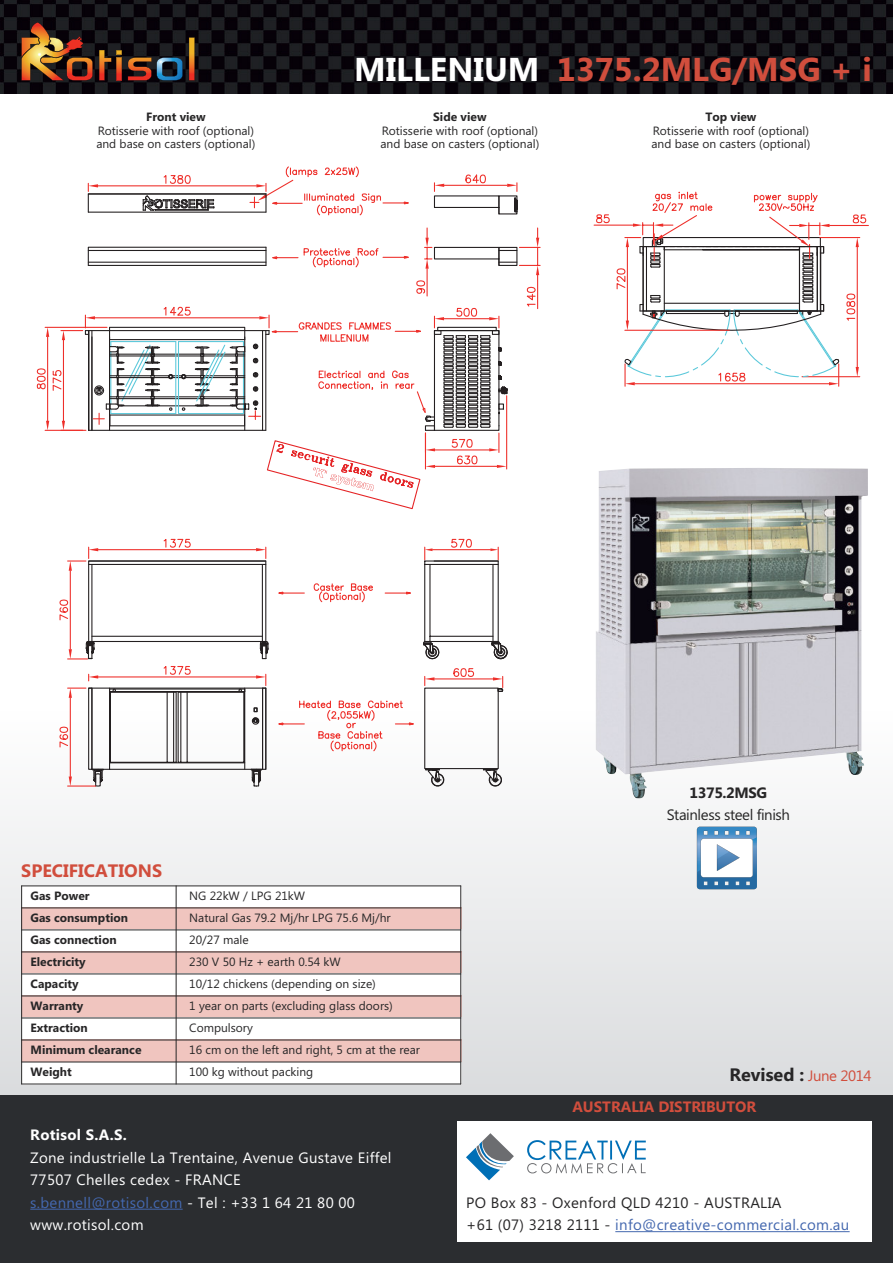
<style>
.page{position:relative;width:893px;height:1263px;background:#fff}
.page>*{position:absolute;margin:0;border:0;box-sizing:border-box;transform-origin:0 0}
.t1{font:700 33px "Microsoft Tai Le";color:#d14e3d}
.t2{font:700 18px "Microsoft Tai Le";color:#272627}
.t3{font:700 18px "Microsoft Tai Le";color:#d14e3d}
.t4{font:15px/22.5px "Microsoft Tai Le";letter-spacing:.02em;color:#fff}
.t5{font:15px/22.5px "Microsoft Tai Le";letter-spacing:.02em;color:#272627}
.t6{font:15px "Microsoft Tai Le";letter-spacing:-.025em;color:#272627}
.t7{font:700 15px "Microsoft Tai Le";color:#d14e3d}
.t8{font:700 15px "Microsoft Tai Le";letter-spacing:.02em;color:#fff}
.t9{font:700 15px "Microsoft Tai Le";letter-spacing:-.025em;color:#272627}
.t10{font:12px/13.5px "Microsoft Tai Le";color:#272627}
.t11{font:700 12px "Microsoft Tai Le";color:#272627}
.s1{color:#fff}
.s2{color:#4468af}
.s3{font-weight:400;font-size:15px;color:#d14e3d}
</style>
<div class="page">
<div style="left:0;top:706px;width:893px;height:389px;background:linear-gradient(to bottom,#fff,#dadcde)"></div>
<img style="left:0;top:0;width:893px;height:94px">
<svg style="left:189px;top:37px;width:6px;height:44px"></svg>
<svg style="left:128px;top:57px;width:55px;height:24px"></svg>
<svg style="left:99px;top:50px;width:23px;height:31px"></svg>
<svg style="left:21px;top:22px;width:72px;height:59px;background:#724524"></svg>
<svg style="left:87px;top:166px;width:322px;height:50px"></svg>
<hr style="left:88px;top:193px;width:178px;height:1px;background:#231f20">
<hr style="left:444px;top:185px;width:63px;height:1px;background:#ee2f2a">
<svg style="left:507px;top:182px;width:11px;height:31px"></svg>
<svg style="left:433px;top:174px;width:67px;height:41px"></svg>
<div style="left:498px;top:195px;width:19px;height:19px;border:1px solid #231f20"></div>
<svg style="left:37px;top:228px;width:504px;height:281px"></svg>
<svg style="left:59px;top:538px;width:449px;height:248px"></svg>
<hr style="left:594px;top:225px;width:39px;height:1px;background:#ee2f2a">
<svg style="left:596px;top:214px;width:14px;height:10px"></svg>
<hr style="left:829px;top:225px;width:39px;height:1px;background:#ee2f2a">
<svg style="left:616px;top:191px;width:251px;height:195px"></svg>
<div style="left:0;top:1095px;width:893px;height:168px;background:#2b2d30"></div>
<hr style="left:30px;top:1209px;width:153px;height:1px;background:#4468af">
<div style="left:21px;top:885px;width:155px;height:23px;background:#fff"></div>
<div style="left:176px;top:885px;width:285px;height:23px;background:#fff"></div>
<div style="left:21px;top:908px;width:155px;height:22px;background:#f0c5bf"></div>
<div style="left:176px;top:908px;width:285px;height:22px;background:#f0c5bf"></div>
<div style="left:21px;top:930px;width:155px;height:22px;background:#fff"></div>
<div style="left:176px;top:930px;width:285px;height:22px;background:#fff"></div>
<div style="left:21px;top:952px;width:155px;height:22px;background:#f0c5bf"></div>
<div style="left:176px;top:952px;width:285px;height:22px;background:#f0c5bf"></div>
<div style="left:21px;top:974px;width:155px;height:22px;background:#fff"></div>
<div style="left:176px;top:974px;width:285px;height:22px;background:#fff"></div>
<div style="left:21px;top:996px;width:155px;height:22px;background:#f0c5bf"></div>
<div style="left:176px;top:996px;width:285px;height:22px;background:#f0c5bf"></div>
<div style="left:21px;top:1018px;width:155px;height:22px;background:#fff"></div>
<div style="left:176px;top:1018px;width:285px;height:22px;background:#fff"></div>
<div style="left:21px;top:1040px;width:155px;height:22px;background:#f0c5bf"></div>
<div style="left:176px;top:1040px;width:285px;height:22px;background:#f0c5bf"></div>
<div style="left:21px;top:1062px;width:155px;height:22px;background:#fff"></div>
<div style="left:176px;top:1062px;width:285px;height:22px;background:#fff"></div>
<hr style="left:21px;top:885px;width:1px;height:199px;background:#272627">
<hr style="left:176px;top:885px;width:1px;height:199px;background:#272627">
<hr style="left:460px;top:885px;width:1px;height:199px;background:#272627">
<hr style="left:21px;top:885px;width:440px;height:1px;background:#272627">
<hr style="left:21px;top:907px;width:440px;height:1px;background:#272627">
<hr style="left:21px;top:929px;width:440px;height:1px;background:#272627">
<hr style="left:21px;top:951px;width:440px;height:1px;background:#272627">
<hr style="left:21px;top:973px;width:440px;height:1px;background:#272627">
<hr style="left:21px;top:995px;width:440px;height:1px;background:#272627">
<hr style="left:21px;top:1017px;width:440px;height:1px;background:#272627">
<hr style="left:21px;top:1039px;width:440px;height:1px;background:#272627">
<hr style="left:21px;top:1061px;width:440px;height:1px;background:#272627">
<hr style="left:21px;top:1084px;width:440px;height:1px;background:#272627">
<img style="left:595px;top:468px;width:273px;height:330px">
<svg style="left:697px;top:827px;width:60px;height:62px"></svg>
<div style="left:457px;top:1121px;width:415px;height:121px;background:#fff"></div>
<hr style="left:615px;top:1231px;width:235px;height:1px;background:#4468af">
<svg style="left:466px;top:1133px;width:48px;height:47px"></svg>
<svg style="left:527px;top:1140px;width:119px;height:33px"></svg>
<p class="t11" style="left:146px;top:110px;width:61px">Front view</p>
<p class="t10" style="left:96px;top:124px;width:160px">Rotisserie with roof (optional) and base on casters (optional)</p>
<h1 class="t1" style="left:354px;top:50px;width:519px"><span class="s1">MILLENIUM</span> 1375.2MLG/MSG + i</h1>
<p class="t11" style="left:433px;top:110px;width:55px">Side view</p>
<p class="t10" style="left:380px;top:124px;width:160px">Rotisserie with roof (optional) and base on casters (optional)</p>
<p class="t11" style="left:705px;top:110px;width:53px">Top view</p>
<p class="t10" style="left:651px;top:124px;width:160px">Rotisserie with roof (optional) and base on casters (optional)</p>
<h2 class="t3" style="left:21px;top:860px;width:142px">SPECIFICATIONS</h2>
<p class="t9" style="left:690px;top:783px;width:79px">1375.2MSG</p>
<p class="t6" style="left:667px;top:806px;width:125px">Stainless steel finish</p>
<p class="t11" style="left:31px;top:889px;width:61px">Gas Power</p>
<p class="t10" style="left:189px;top:889px;width:117px">NG 22kW / LPG 21kW</p>
<p class="t11" style="left:31px;top:911px;width:99px">Gas consumption</p>
<p class="t10" style="left:189px;top:911px;width:203px">Natural Gas 79.2 Mj/hr LPG 75.6 Mj/hr</p>
<p class="t11" style="left:31px;top:933px;width:88px">Gas connection</p>
<p class="t10" style="left:189px;top:933px;width:61px">20/27 male</p>
<p class="t11" style="left:31px;top:955px;width:57px">Electricity</p>
<p class="t10" style="left:189px;top:955px;width:153px">230 V 50 Hz + earth 0.54 kW</p>
<p class="t11" style="left:31px;top:977px;width:50px">Capacity</p>
<p class="t10" style="left:189px;top:977px;width:188px">10/12 chickens (depending on size)</p>
<p class="t11" style="left:31px;top:999px;width:54px">Warranty</p>
<p class="t10" style="left:189px;top:999px;width:205px">1 year on parts (excluding glass doors)</p>
<p class="t11" style="left:31px;top:1021px;width:59px">Extraction</p>
<p class="t10" style="left:189px;top:1021px;width:65px">Compulsory</p>
<p class="t11" style="left:31px;top:1043px;width:112px">Minimum clearance</p>
<p class="t10" style="left:189px;top:1043px;width:232px">16 cm on the left and right, 5 cm at the rear</p>
<p class="t11" style="left:31px;top:1065px;width:43px">Weight</p>
<p class="t10" style="left:189px;top:1065px;width:126px">100 kg without packing</p>
<p class="t8" style="left:30px;top:1126px;width:98px">Rotisol S.A.S.</p>
<p class="t4" style="left:30px;top:1146px;width:363px">Zone industrielle La Trentaine, Avenue Gustave Eiffel 77507 Chelles cedex - FRANCE <span class="s2">s.bennell@rotisol.com</span> - Tel : +33 1 64 21 80 00 www.rotisol.com</p>
<h2 class="t2" style="left:729px;top:1064px;width:144px">Revised : <span class="s3">June 2014</span></h2>
<p class="t7" style="left:572px;top:1098px;width:186px">AUSTRALIA DISTRIBUTOR</p>
<p class="t5" style="left:466px;top:1191px;width:385px">PO Box 83 - Oxenford QLD 4210 - AUSTRALIA<br>+61 (07) 3218 2111 - <span class="s2">info@creative-commercial.com.au</span></p>
</div>
